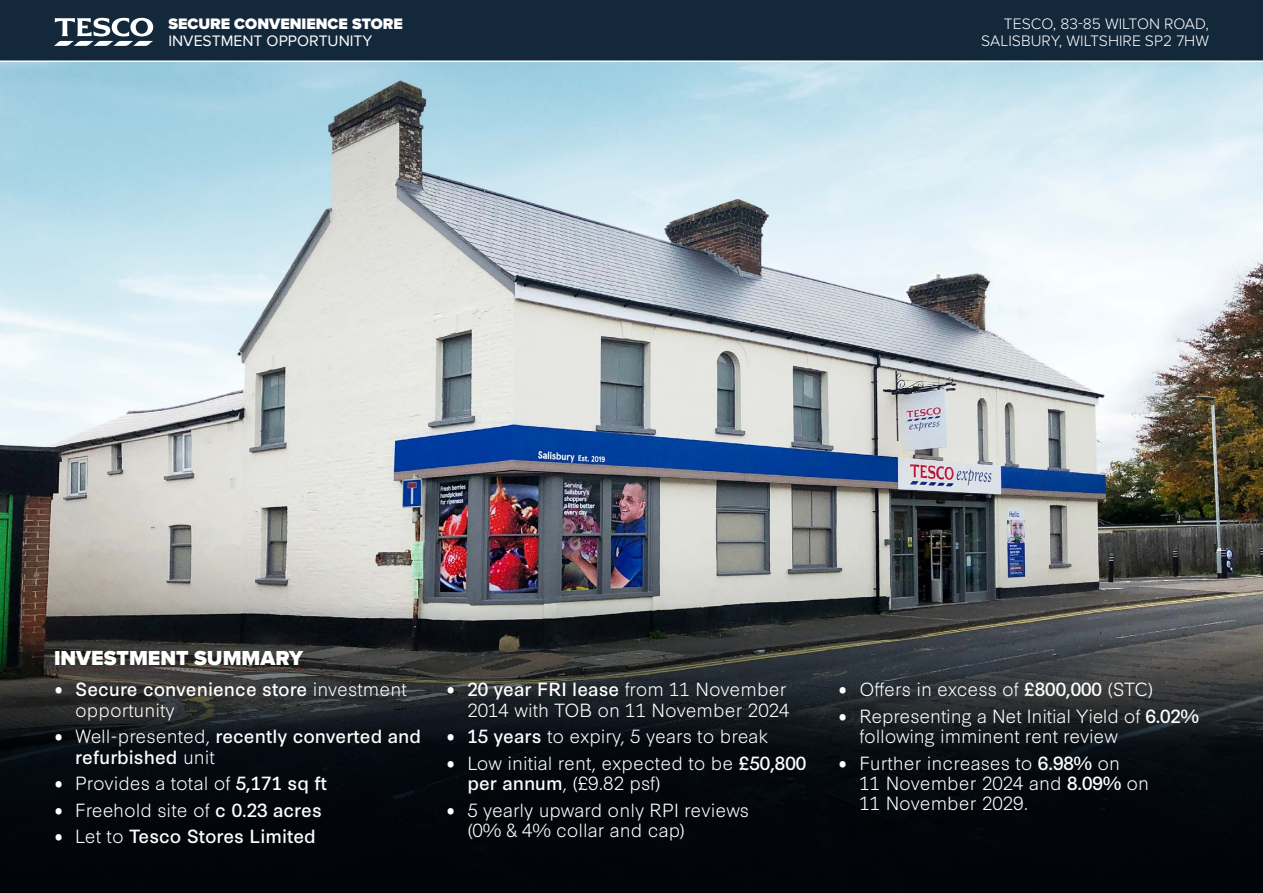
<style>
.page{position:relative;width:1263px;height:893px;background:#fff}
.page>*{position:absolute;margin:0;border:0;box-sizing:border-box;transform-origin:0 0}
.t1{font:900 21px "Proxima Nova";color:#fff}
.t2{font:300 18px/20.2px "Synthese";color:#fff}
.t3{font:18px/20.2px "Synthese";color:#fff}
.t4{font:300 15.75px/16.5px "Proxima Nova";color:#fff;text-align:right}
.t5{font:900 15.75px "Proxima Nova";color:#fff}
.t6{font:15.75px "Proxima Nova";color:#fff}
.s1{font-weight:400}
.s2{font-weight:300}
</style>
<div class="page">
<img style="left:0;top:62px;width:1263px;height:542px">
<svg style="left:0;top:604px;width:1263px;height:289px;background:#181c1f"></svg>
<div style="left:0;top:0;width:1263px;height:61px;background:#14283c"></div>
<svg style="left:54px;top:18px;width:99px;height:28px"></svg>
<hr style="left:0;top:60px;width:1263px;height:2px;background:#fff">
<svg style="left:55px;top:669px;width:248px;height:1px"></svg>
<p class="t5" style="left:168px;top:15px;width:236px">SECURE CONVENIENCE STORE</p>
<p class="t6" style="left:168px;top:32px;width:206px">INVESTMENT OPPORTUNITY</p>
<p class="t4" style="left:981px;top:16px;width:229px">TESCO, 83-85 WILTON ROAD,<br>SALISBURY, WILTSHIRE SP2 7HW</p>
<p class="t1" style="left:54px;top:645px;width:251px">INVESTMENT SUMMARY</p>
<p class="t2" style="left:75px;top:678px;width:333px;text-indent:-21px">• <span class="s1">Secure convenience store</span> investment opportunity</p>
<p class="t3" style="left:75px;top:725px;width:347px;text-indent:-21px"><span class="s2">• Well-presented,</span> recently converted and refurbished <span class="s2">unit</span></p>
<p class="t2" style="left:54px;top:772px;width:274px">• Provides a total of <span class="s1">5,171 sq ft</span></p>
<p class="t2" style="left:54px;top:798px;width:269px">• Freehold site of <span class="s1">c 0.23 acres</span></p>
<p class="t3" style="left:54px;top:825px;width:263px"><span class="s2">• Let to</span> Tesco Stores Limited</p>
<p class="t2" style="left:446px;top:678px;width:345px;text-align:right">• <span class="s1">20 year FRI lease</span> from 11 November<br>2014 with TOB on 11 November 2024</p>
<p class="t2" style="left:446px;top:725px;width:324px">• <span class="s1">15 years</span> to expiry, 5 years to break</p>
<p class="t2" style="left:467px;top:751px;width:340px;text-indent:-21px">• Low initial rent, expected to be <span class="s1">£50,800 per annum</span>, (£9.82 psf)</p>
<p class="t2" style="left:467px;top:798px;width:283px;text-indent:-21px">• 5 yearly upward only RPI reviews (0% &amp; 4% collar and cap)</p>
<p class="t2" style="left:838px;top:678px;width:317px">• Offers in excess of <span class="s1">£800,000</span> (STC)</p>
<p class="t2" style="left:859px;top:704px;width:341px;text-indent:-21px">• Representing a Net Initial Yield of <span class="s1">6.02% </span>following imminent rent review</p>
<p class="t2" style="left:859px;top:751px;width:291px;text-indent:-21px">• Further increases to <span class="s1">6.98%</span> on<br>11 November 2024 and <span class="s1">8.09%</span> on<br>11 November 2029.</p>
</div>
